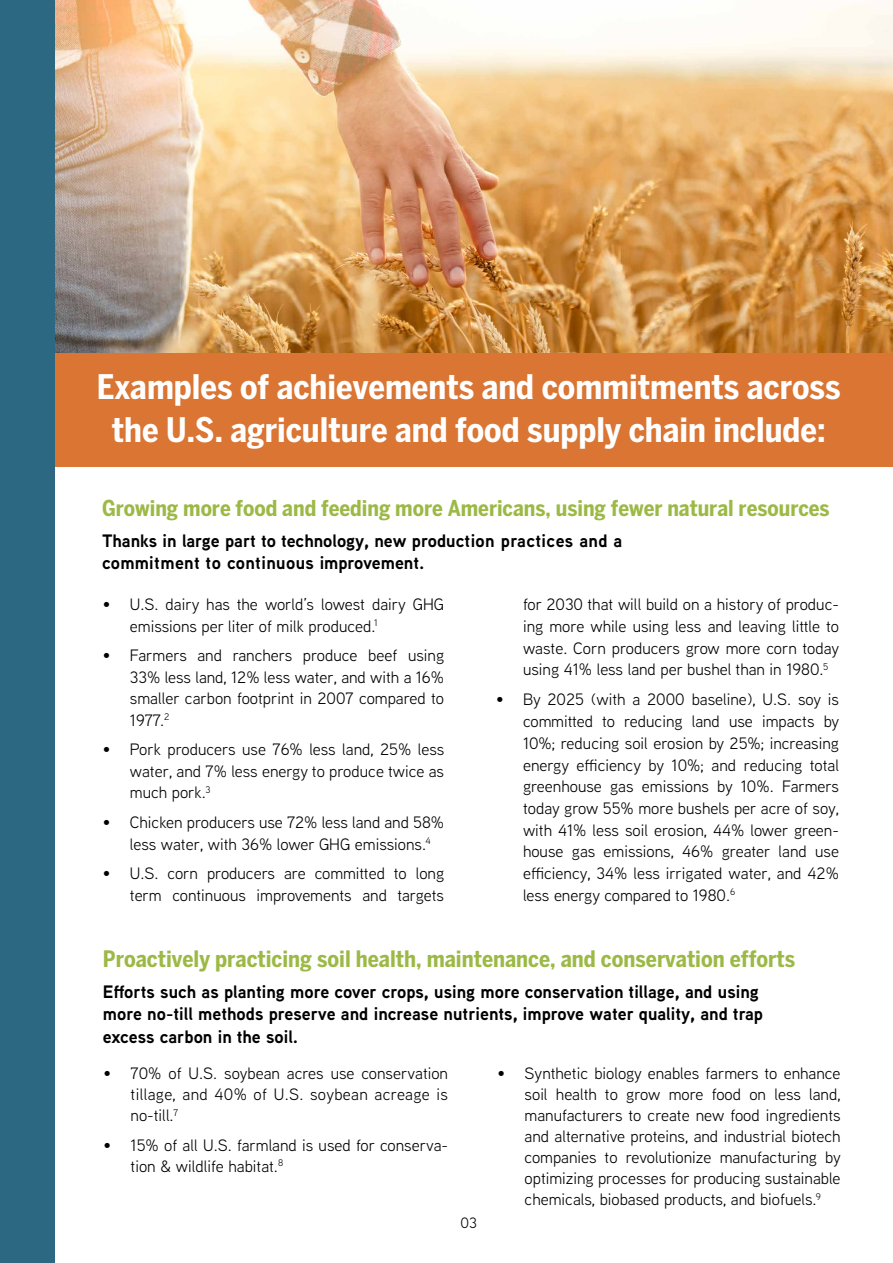
<style>
.page{position:relative;width:893px;height:1263px;background:#fff}
.page>*{position:absolute;margin:0;border:0;box-sizing:border-box;transform-origin:0 0}
.t1{font:700 condensed 33.6px/42.6px "Benton Sans";color:#fff;text-align:center}
.t2{font:700 condensed 22.5px "Benton Sans";color:#9cb946}
.t3{font:700 condensed 21.75px "Benton Sans";color:#9cb946}
.t4{font:700 18px/22.5px "Aaux Next";color:#000}
.t5{font:16.5px/21.8px "Aaux Next";color:#000;text-align:justify}
.t6{font:15px "Aaux Next";color:#000}
</style>
<div class="page">
<img style="left:54px;top:0;width:839px;height:353px">
<div style="left:0;top:353px;width:893px;height:113px;background:#da7533"></div>
<div style="left:0;top:0;width:54px;height:1263px;background:#2c6881"></div>
<h1 class="t1" style="left:97px;top:366px;width:745px">Examples of achievements and commitments across the U.S. agriculture and food supply chain include:</h1>
<h3 class="t3" style="left:102px;top:495px;width:729px">Growing more food and feeding more Americans, using fewer natural resources</h3>
<p class="t4" style="left:102px;top:529px;width:522px">Thanks in large part to technology, new production practices and a commitment to continuous improvement.</p>
<p class="t5" style="left:130px;top:593px;width:316px;text-indent:-27px">• U.S. dairy has the world’s lowest dairy GHG emissions per liter of milk produced.<sup>1</sup></p>
<p class="t5" style="left:130px;top:644px;width:316px;text-indent:-27px">• Farmers and ranchers produce beef using 33% less land, 12% less water, and with a 16% smaller carbon footprint in 2007 compared to 1977.<sup>2</sup></p>
<p class="t5" style="left:130px;top:738px;width:316px;text-indent:-27px">• Pork producers use 76% less land, 25% less water, and 7% less energy to produce twice as much pork.<sup>3</sup></p>
<p class="t5" style="left:130px;top:811px;width:316px;text-indent:-27px">• Chicken producers use 72% less land and 58% less water, with 36% lower GHG emissions.<sup>4</sup></p>
<p class="t5" style="left:103px;top:862px;width:343px;text-align:right">• U.S. corn producers are committed to long term continuous improvements and targets</p>
<p class="t5" style="left:523px;top:593px;width:318px">for 2030 that will build on a history of produc&shy;ing more while using less and leaving little to waste. Corn producers grow more corn today using 41% less land per bushel than in 1980.<sup>5</sup></p>
<p class="t5" style="left:523px;top:688px;width:318px;text-indent:-27px">• By 2025 (with a 2000 baseline), U.S. soy is committed to reducing land use impacts by 10%; reducing soil erosion by 25%; increasing energy efficiency by 10%; and reducing total greenhouse gas emissions by 10%. Farmers today grow 55% more bushels per acre of soy, with 41% less soil erosion, 44% lower green&shy;house gas emissions, 46% greater land use efficiency, 34% less irrigated water, and 42% less energy compared to 1980.<sup>6</sup></p>
<h2 class="t2" style="left:103px;top:945px;width:694px">Proactively practicing soil health, maintenance, and conservation efforts</h2>
<p class="t4" style="left:103px;top:980px;width:662px">Efforts such as planting more cover crops, using more conservation tillage, and using more no-till methods preserve and increase nutrients, improve water quality, and trap excess carbon in the soil.</p>
<p class="t5" style="left:131px;top:1062px;width:319px;line-height:21px;text-indent:-27px">• 70% of U.S. soybean acres use conservation tillage, and 40% of U.S. soybean acreage is no-till.<sup>7</sup></p>
<p class="t5" style="left:131px;top:1134px;width:319px;line-height:21px;text-indent:-27px">• 15% of all U.S. farmland is used for conserva&shy;tion &amp; wildlife habitat.<sup>8</sup></p>
<p class="t5" style="left:525px;top:1062px;width:318px;line-height:21px;text-indent:-27px">• Synthetic biology enables farmers to enhance soil health to grow more food on less land, manufacturers to create new food ingredients and alternative proteins, and industrial biotech companies to revolutionize manufacturing by optimizing processes for producing sustainable chemicals, biobased products, and biofuels.<sup>9</sup></p>
<p class="t6" style="left:461px;top:1213px;width:18px">03</p>
</div>
